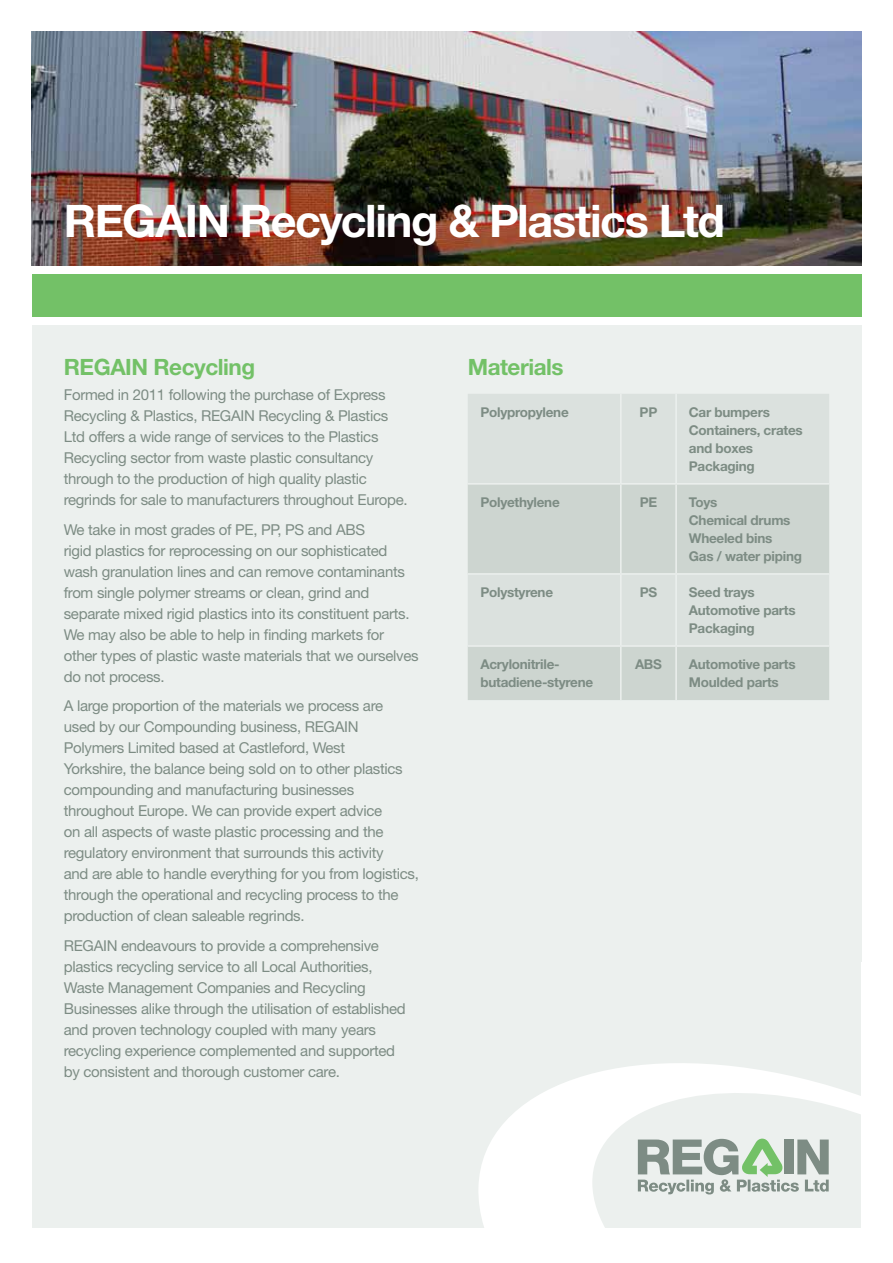
<style>
.page{position:relative;width:893px;height:1263px;background:#fff}
.page>*{position:absolute;margin:0;border:0;box-sizing:border-box;transform-origin:0 0}
.t1{font:700 45px "Helvetica Neue";letter-spacing:-.03em;color:#fff}
.t2{font:700 22.5px "Helvetica Neue";letter-spacing:-.02em;color:#73c167}
.t3{font:15px/21px "Helvetica Neue";letter-spacing:-.02em;color:#7d8c84}
.t4{font:700 13.5px/18px "Helvetica Neue";letter-spacing:-.02em;color:#7d8c84}
</style>
<div class="page">
<div style="left:32px;top:325px;width:829px;height:904px;background:#ecf0ee"></div>
<img style="left:32px;top:32px;width:829px;height:234px">
<svg style="left:476px;top:1063px;width:313px;height:166px;fill:#fff"></svg>
<svg style="left:592px;top:1076px;width:269px;height:153px"></svg>
<div style="left:32px;top:274px;width:829px;height:43px;background:#73c167"></div>
<svg style="left:638px;top:1138px;width:191px;height:56px"></svg>
<div style="left:468px;top:394px;width:361px;height:89px;background:#dbe1de"></div>
<svg style="left:468px;top:485px;width:361px;height:215px;background:#d1d8d4"></svg>
<hr style="left:620px;top:394px;width:2px;height:89px;background:#ecf0ee">
<hr style="left:675px;top:394px;width:2px;height:89px;background:#ecf0ee">
<hr style="left:620px;top:485px;width:2px;height:88px;background:#ecf0ee">
<hr style="left:675px;top:485px;width:2px;height:88px;background:#ecf0ee">
<hr style="left:468px;top:573px;width:153px;height:2px;background:#ecf0ee">
<hr style="left:621px;top:573px;width:55px;height:2px;background:#ecf0ee">
<hr style="left:620px;top:575px;width:2px;height:70px;background:#ecf0ee">
<hr style="left:676px;top:573px;width:153px;height:2px;background:#ecf0ee">
<hr style="left:675px;top:575px;width:2px;height:70px;background:#ecf0ee">
<hr style="left:468px;top:645px;width:153px;height:2px;background:#ecf0ee">
<hr style="left:621px;top:645px;width:55px;height:2px;background:#ecf0ee">
<hr style="left:620px;top:647px;width:2px;height:53px;background:#ecf0ee">
<hr style="left:676px;top:645px;width:153px;height:2px;background:#ecf0ee">
<hr style="left:675px;top:647px;width:2px;height:53px;background:#ecf0ee">
<h1 class="t1" style="left:64px;top:193px;width:663px">REGAIN Recycling &amp; Plastics Ltd</h1>
<h2 class="t2" style="left:64px;top:353px;width:193px">REGAIN Recycling</h2>
<p class="t3" style="left:64px;top:384px;width:345px">Formed in 2011 following the purchase of Express Recycling &amp; Plastics, REGAIN Recycling &amp; Plastics Ltd offers a wide range of services to the Plastics Recycling sector from waste plastic consultancy through to the production of high quality plastic regrinds for sale to manufacturers throughout Europe.</p>
<p class="t3" style="left:64px;top:518px;width:356px">We take in most grades of PE, PP, PS and ABS<br>rigid plastics for reprocessing on our sophisticated wash granulation lines and can remove contaminants from single polymer streams or clean, grind and separate mixed rigid plastics into its constituent parts.<br>We may also be able to help in finding markets for other types of plastic waste materials that we ourselves do not process.</p>
<p class="t3" style="left:64px;top:695px;width:357px">A large proportion of the materials we process are<br>used by our Compounding business, REGAIN Polymers Limited based at Castleford, West<br>Yorkshire, the balance being sold on to other plastics compounding and manufacturing businesses throughout Europe. We can provide expert advice<br>on all aspects of waste plastic processing and the regulatory environment that surrounds this activity<br>and are able to handle everything for you from logistics, through the operational and recycling process to the production of clean saleable regrinds.</p>
<p class="t3" style="left:64px;top:934px;width:343px">REGAIN endeavours to provide a comprehensive plastics recycling service to all Local Authorities, Waste Management Companies and Recycling Businesses alike through the utilisation of established and proven technology coupled with many years recycling experience complemented and supported by consistent and thorough customer care.</p>
<h2 class="t2" style="left:468px;top:353px;width:97px">Materials</h2>
<p class="t4" style="left:480px;top:403px;width:90px">Polypropylene</p>
<p class="t4" style="left:640px;top:403px;width:19px">PP</p>
<p class="t4" style="left:689px;top:403px;width:115px">Car bumpers<br>Containers, crates and boxes<br>Packaging</p>
<p class="t4" style="left:480px;top:493px;width:81px">Polyethylene</p>
<p class="t4" style="left:640px;top:493px;width:18px">PE</p>
<p class="t4" style="left:689px;top:493px;width:115px">Toys<br>Chemical drums<br>Wheeled bins<br>Gas / water piping</p>
<p class="t4" style="left:480px;top:583px;width:74px">Polystyrene</p>
<p class="t4" style="left:640px;top:583px;width:19px">PS</p>
<p class="t4" style="left:689px;top:583px;width:108px">Seed trays<br>Automotive parts<br>Packaging</p>
<p class="t4" style="left:480px;top:655px;width:114px">Acrylonitrile&shy;butadiene-styrene</p>
<p class="t4" style="left:635px;top:655px;width:28px">ABS</p>
<p class="t4" style="left:689px;top:655px;width:108px">Automotive parts<br>Moulded parts</p>
</div>
